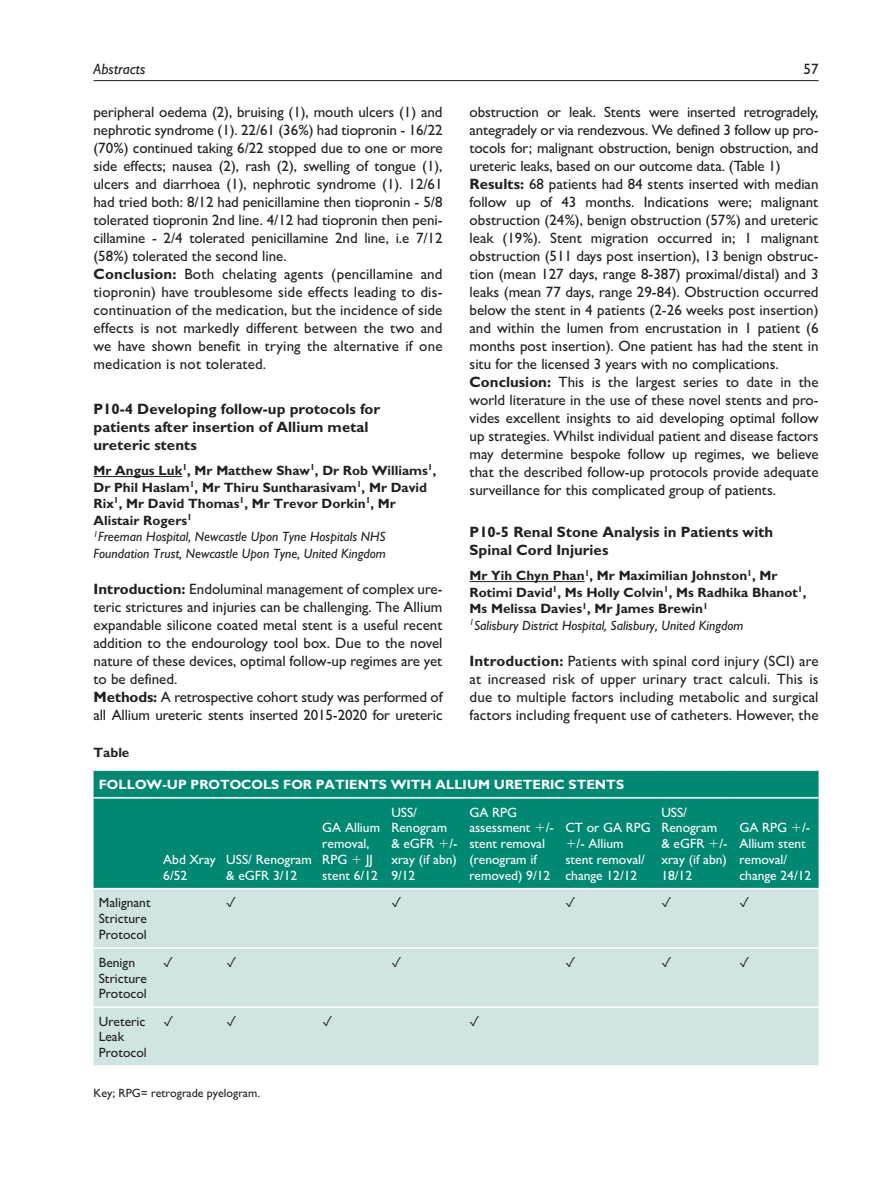
<style>
.page{position:relative;width:893px;height:1191px;background:#fff}
.page>*{position:absolute;margin:0;border:0;box-sizing:border-box;transform-origin:0 0}
.t1{font:500 15px/18px "Gill Sans MT Pro";color:#231f20}
.t2{font:700 15px/18px "Gill Sans MT Pro";color:#231f20}
.t3{font:italic 500 15px "Gill Sans MT Pro";color:#231f20}
.t4{font:700 13.5px/16.5px "Gill Sans MT Pro";color:#231f20}
.t5{font:500 13.5px/15.8px "Gill Sans MT Pro";color:#fff}
.t6{font:500 13.5px/15.8px "Gill Sans MT Pro";color:#231f20}
.t7{font:700 13.5px "Gill Sans MT Pro";color:#fff}
.t8{font:500 12px "Gill Sans MT Pro";color:#231f20}
.s1{font-weight:700}
.s2{font-weight:500;font-style:italic}
</style>
<div class="page">
<hr style="left:94px;top:80px;width:725px;height:1px;background:#231f20">
<div style="left:94px;top:771px;width:725px;height:117px;background:#008873"></div>
<div style="left:94px;top:889px;width:725px;height:176px;background:#d0e5e2"></div>
<hr style="left:94px;top:797px;width:64px;height:1px;background:#fff">
<hr style="left:158px;top:797px;width:63px;height:1px;background:#fff">
<hr style="left:221px;top:797px;width:96px;height:1px;background:#fff">
<hr style="left:317px;top:797px;width:69px;height:1px;background:#fff">
<hr style="left:386px;top:797px;width:78px;height:1px;background:#fff">
<hr style="left:464px;top:797px;width:96px;height:1px;background:#fff">
<hr style="left:560px;top:797px;width:96px;height:1px;background:#fff">
<hr style="left:656px;top:797px;width:78px;height:1px;background:#fff">
<hr style="left:734px;top:797px;width:85px;height:1px;background:#fff">
<hr style="left:94px;top:947px;width:64px;height:1px;background:#fff">
<hr style="left:158px;top:947px;width:63px;height:1px;background:#fff">
<hr style="left:221px;top:947px;width:96px;height:1px;background:#fff">
<hr style="left:317px;top:947px;width:69px;height:1px;background:#fff">
<hr style="left:386px;top:947px;width:78px;height:1px;background:#fff">
<hr style="left:464px;top:947px;width:96px;height:1px;background:#fff">
<hr style="left:560px;top:947px;width:96px;height:1px;background:#fff">
<hr style="left:656px;top:947px;width:78px;height:1px;background:#fff">
<hr style="left:734px;top:947px;width:85px;height:1px;background:#fff">
<hr style="left:94px;top:1006px;width:64px;height:2px;background:#fff">
<hr style="left:158px;top:1006px;width:63px;height:2px;background:#fff">
<hr style="left:221px;top:1006px;width:96px;height:2px;background:#fff">
<hr style="left:317px;top:1006px;width:69px;height:2px;background:#fff">
<hr style="left:386px;top:1006px;width:78px;height:2px;background:#fff">
<hr style="left:464px;top:1006px;width:96px;height:2px;background:#fff">
<hr style="left:560px;top:1006px;width:96px;height:2px;background:#fff">
<hr style="left:656px;top:1006px;width:78px;height:2px;background:#fff">
<hr style="left:734px;top:1006px;width:85px;height:2px;background:#fff">
<hr style="left:94px;top:476px;width:88px;height:1px;background:#231f20">
<hr style="left:470px;top:581px;width:115px;height:1px;background:#231f20">
<svg style="left:353px;top:855px;width:8px;height:8px"></svg>
<svg style="left:440px;top:839px;width:8px;height:8px"></svg>
<svg style="left:536px;top:824px;width:8px;height:8px"></svg>
<svg style="left:567px;top:839px;width:8px;height:8px"></svg>
<svg style="left:710px;top:840px;width:8px;height:7px"></svg>
<svg style="left:792px;top:824px;width:8px;height:8px"></svg>
<svg style="left:227px;top:897px;width:9px;height:10px"></svg>
<svg style="left:392px;top:897px;width:9px;height:10px"></svg>
<svg style="left:566px;top:897px;width:9px;height:10px"></svg>
<svg style="left:662px;top:897px;width:9px;height:10px"></svg>
<svg style="left:740px;top:897px;width:9px;height:10px"></svg>
<svg style="left:164px;top:956px;width:9px;height:10px"></svg>
<svg style="left:227px;top:956px;width:9px;height:10px"></svg>
<svg style="left:392px;top:956px;width:9px;height:10px"></svg>
<svg style="left:566px;top:956px;width:9px;height:10px"></svg>
<svg style="left:662px;top:956px;width:9px;height:10px"></svg>
<svg style="left:740px;top:956px;width:9px;height:10px"></svg>
<svg style="left:164px;top:1016px;width:9px;height:10px"></svg>
<svg style="left:227px;top:1016px;width:9px;height:10px"></svg>
<svg style="left:323px;top:1016px;width:9px;height:10px"></svg>
<svg style="left:470px;top:1016px;width:9px;height:10px"></svg>
<p class="t3" style="left:94px;top:60px;width:53px">Abstracts</p>
<p class="t1" style="left:804px;top:60px;width:16px">57</p>
<p class="t1" style="left:94px;top:102px;width:351px">peripheral oedema (2), bruising (1), mouth ulcers (1) and nephrotic syndrome (1). 22/61 (36%) had tiopronin - 16/22 (70%) continued taking 6/22 stopped due to one or more side effects; nausea (2), rash (2), swelling of tongue (1), ulcers and diarrhoea (1), nephrotic syndrome (1). 12/61 had tried both: 8/12 had penicillamine then tiopronin - 5/8 tolerated tiopronin 2nd line. 4/12 had tiopronin then peni&shy;cillamine - 2/4 tolerated penicillamine 2nd line, i.e 7/12 (58%) tolerated the second line.<br><span class="s1">Conclusion:</span> Both chelating agents (pencillamine and tiopronin) have troublesome side effects leading to dis&shy;continuation of the medication, but the incidence of side effects is not markedly different between the two and we have shown benefit in trying the alternative if one medication is not tolerated.</p>
<p class="t2" style="left:94px;top:399px;width:288px">P10-4 Developing follow-up protocols for patients after insertion of Allium metal ureteric stents</p>
<p class="t4" style="left:94px;top:462px;width:344px">Mr Angus Luk<sup>1</sup>, Mr Matthew Shaw<sup>1</sup>, Dr Rob Williams<sup>1</sup>, Dr Phil Haslam<sup>1</sup>, Mr Thiru Suntharasivam<sup>1</sup>, Mr David Rix<sup>1</sup>, Mr David Thomas<sup>1</sup>, Mr Trevor Dorkin<sup>1</sup>, Mr Alistair Rogers<sup>1<br></sup><sup>1</sup><span class="s2">Freeman Hospital, Newcastle Upon Tyne Hospitals NHS Foundation Trust, Newcastle Upon Tyne, United Kingdom</span></p>
<p class="t1" style="left:94px;top:579px;width:351px"><span class="s1">Introduction:</span> Endoluminal management of complex ure&shy;teric strictures and injuries can be challenging. The Allium expandable silicone coated metal stent is a useful recent addition to the endourology tool box. Due to the novel nature of these devices, optimal follow-up regimes are yet to be defined.<br><span class="s1">Methods:</span> A retrospective cohort study was performed of all Allium ureteric stents inserted 2015-2020 for ureteric</p>
<p class="t1" style="left:470px;top:102px;width:351px">obstruction or leak. Stents were inserted retrogradely, antegradely or via rendezvous. We defined 3 follow up pro&shy;tocols for; malignant obstruction, benign obstruction, and ureteric leaks, based on our outcome data. (Table 1)<br><span class="s1">Results:</span> 68 patients had 84 stents inserted with median follow up of 43 months. Indications were; malignant obstruction (24%), benign obstruction (57%) and ureteric leak (19%). Stent migration occurred in; 1 malignant obstruction (511 days post insertion), 13 benign obstruc&shy;tion (mean 127 days, range 8-387) proximal/distal) and 3 leaks (mean 77 days, range 29-84). Obstruction occurred below the stent in 4 patients (2-26 weeks post insertion) and within the lumen from encrustation in 1 patient (6 months post insertion). One patient has had the stent in situ for the licensed 3 years with no complications.<br><span class="s1">Conclusion:</span> This is the largest series to date in the world literature in the use of these novel stents and pro&shy;vides excellent insights to aid developing optimal follow up strategies. Whilst individual patient and disease factors may determine bespoke follow up regimes, we believe that the described follow-up protocols provide adequate surveillance for this complicated group of patients.</p>
<p class="t2" style="left:470px;top:522px;width:305px">P10-5 Renal Stone Analysis in Patients with<br>Spinal Cord Injuries</p>
<p class="t4" style="left:470px;top:567px;width:338px">Mr Yih Chyn Phan<sup>1</sup>, Mr Maximilian Johnston<sup>1</sup>, Mr Rotimi David<sup>1</sup>, Ms Holly Colvin<sup>1</sup>, Ms Radhika Bhanot<sup>1</sup>, Ms Melissa Davies<sup>1</sup>, Mr James Brewin<sup>1<br></sup><sup>1</sup><span class="s2">Salisbury District Hospital, Salisbury, United Kingdom</span></p>
<p class="t1" style="left:470px;top:651px;width:351px;text-align:justify"><span class="s1">Introduction:</span> Patients with spinal cord injury (SCI) are at increased risk of upper urinary tract calculi. This is due to multiple factors including metabolic and surgical factors including frequent use of catheters. However, the</p>
<p class="t4" style="left:94px;top:744px;width:38px">Table</p>
<p class="t7" style="left:99px;top:776px;width:527px">FOLLOW-UP PROTOCOLS FOR PATIENTS WITH ALLIUM URETERIC STENTS</p>
<p class="t5" style="left:163px;top:851px;width:54px">Abd Xray<br>6/52</p>
<p class="t5" style="left:226px;top:851px;width:87px">USS/ Renogram &amp; eGFR 3/12</p>
<p class="t6" style="left:99px;top:895px;width:53px">Malignant<br>Stricture<br>Protocol</p>
<p class="t6" style="left:99px;top:954px;width:50px">Benign<br>Stricture<br>Protocol</p>
<p class="t6" style="left:99px;top:1013px;width:49px">Ureteric<br>Leak<br>Protocol</p>
<p class="t8" style="left:94px;top:1086px;width:168px">Key; RPG= retrograde pyelogram.</p>
<p class="t5" style="left:322px;top:819px;width:59px">GA Allium removal,<br>RPG</p>
<p class="t5" style="left:322px;top:851px;width:57px;text-indent:44px">JJ stent 6/12</p>
<p class="t5" style="left:391px;top:804px;width:68px">USS/<br>Renogram &amp; eGFR /- xray (if abn)<br>9/12</p>
<p class="t5" style="left:469px;top:804px;width:86px">GA RPG assessment /- stent removal (renogram if removed) 9/12</p>
<p class="t5" style="left:565px;top:820px;width:87px">CT or GA RPG</p>
<p class="t5" style="left:577px;top:835px;width:48px">/- Allium</p>
<p class="t5" style="left:565px;top:851px;width:81px">stent removal/</p>
<p class="t5" style="left:565px;top:867px;width:73px">change 12/12</p>
<p class="t5" style="left:661px;top:804px;width:68px">USS/<br>Renogram &amp; eGFR /- xray (if abn)<br>18/12</p>
<p class="t5" style="left:739px;top:820px;width:73px">GA RPG /-<br>Allium stent removal/ change 24/12</p>
</div>
